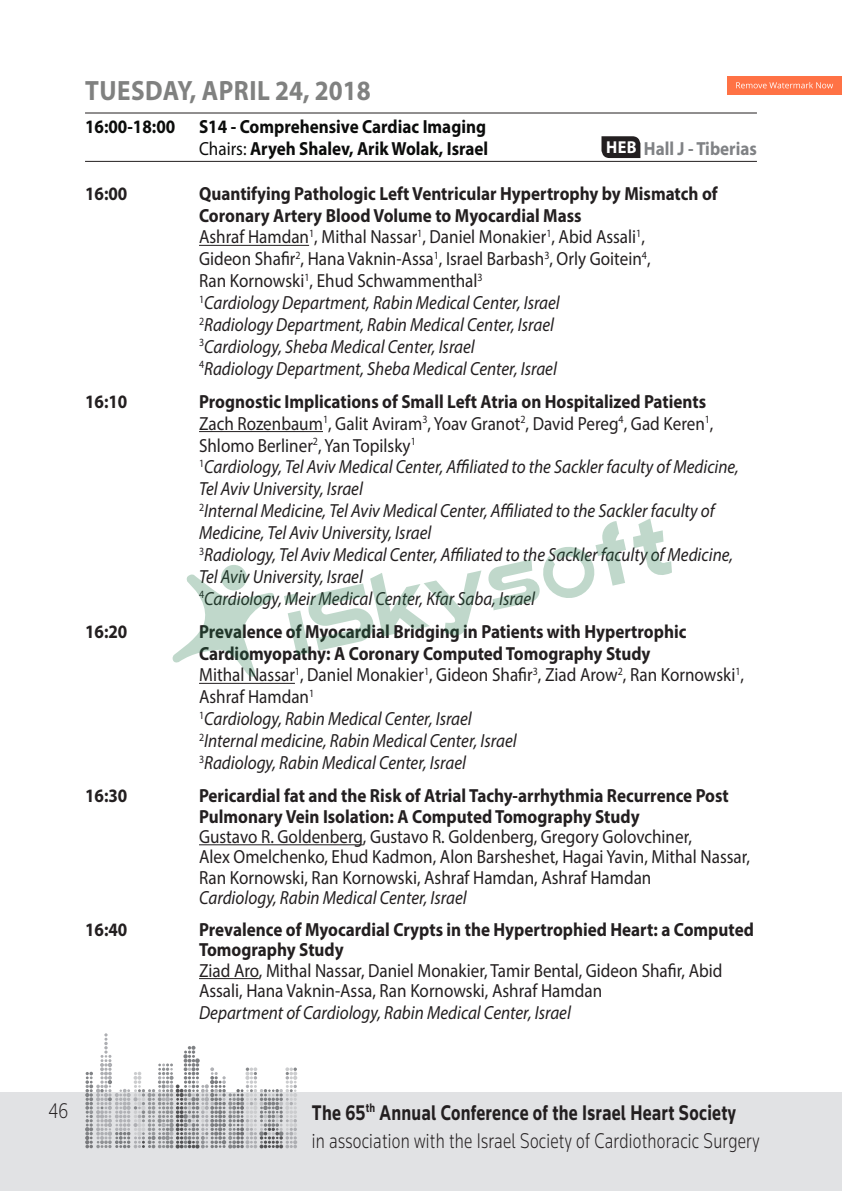
<style>
.page{position:relative;width:842px;height:1191px;background:#fff}
.page>*{position:absolute;margin:0;border:0;box-sizing:border-box;transform-origin:0 0}
.t1{font:700 28px "Myriad Pro";letter-spacing:.02em;color:#808180;scale:.9 1}
.t2{font:300 22px/28px "Knowledge";letter-spacing:.015em;color:#231f20;scale:.78 1}
.t3{font:300 22px "Knowledge";letter-spacing:.015em;color:#231f20;scale:.8 1}
.t4{font:italic 19px/21.8px "Myriad Pro";color:#231f20;scale:.9 1}
.t5{font:19px/20.4px "Myriad Pro";color:#231f20;scale:.9 1}
.t6{font:700 19px/20.4px "Myriad Pro";color:#231f20;scale:.9 1}
.t7{font:700 19px/21.8px "Myriad Pro";color:#0b0c0b;text-align:right;scale:.9 1}
.t8{font:700 19px "Myriad Pro";color:#808285;scale:.9 1}
.s1{font-weight:400}
.s2{font-size:17.2px;color:#fff}
.s3{font-weight:700;font-style:normal}
.s4{font-style:normal}
.s5{font-weight:700}
</style>
<div class="page">
<div style="left:0;top:1092px;width:842px;height:99px;background:#e1e2e4"></div>
<svg style="left:85px;top:1033px;width:212px;height:115px"></svg>
<hr style="left:85px;top:112px;width:672px;height:1px;background:#231f20">
<hr style="left:85px;top:161px;width:672px;height:1px;background:#231f20">
<hr style="left:199px;top:245px;width:110px;height:1px;background:#231f20">
<hr style="left:199px;top:431px;width:124px;height:1px;background:#231f20">
<hr style="left:199px;top:683px;width:96px;height:1px;background:#231f20">
<hr style="left:199px;top:844px;width:164px;height:1px;background:#231f20">
<hr style="left:199px;top:978px;width:60px;height:1px;background:#231f20">
<svg style="left:601px;top:136px;width:39px;height:22px"></svg>
<img style="left:172px;top:518px;width:500px;height:159px">
<img style="left:728px;top:76px;width:114px;height:18px">
<img style="left:736px;top:82px;width:48px;height:6px">
<h1 class="t1" style="left:85px;top:73px;width:319px">TUESDAY, APRIL 24, 2018</h1>
<p class="t7" style="left:85px;top:115px;width:449px">16:00-18:00 S14 - Comprehensive Cardiac Imaging<br><span class="s1">Chairs:</span> Aryeh Shalev, Arik Wolak, Israel</p>
<p class="t8" style="left:606px;top:136px;width:169px"><span class="s2">HEB</span> Hall J - Tiberias</p>
<p class="t6" style="left:85px;top:182px;width:49px">16:00</p>
<p class="t4" style="left:199px;top:182px;width:578px"><span class="s3">Quantifying Pathologic Left Ventricular Hypertrophy by Mismatch of Coronary Artery Blood Volume to Myocardial Mass<br></span><span class="s4">Ashraf Hamdan</span><sup>1</sup><span class="s4">, Mithal Nassar</span><sup>1</sup><span class="s4">, Daniel Monakier</span><sup>1</sup><span class="s4">, Abid Assali</span><sup>1</sup><span class="s4">,<br>Gideon Shafir</span><sup>2</sup><span class="s4">, Hana Vaknin-Assa</span><sup>1</sup><span class="s4">, Israel Barbash</span><sup>3</sup><span class="s4">, Orly Goitein</span><sup>4</sup><span class="s4">,<br>Ran Kornowski</span><sup>1</sup><span class="s4">, Ehud Schwammenthal</span><sup>3<br>1</sup>Cardiology Department, Rabin Medical Center, Israel<br><sup>2</sup>Radiology Department, Rabin Medical Center, Israel<br><sup>3</sup>Cardiology, Sheba Medical Center, Israel<br><sup>4</sup>Radiology Department, Sheba Medical Center, Israel</p>
<p class="t6" style="left:85px;top:390px;width:49px">16:10</p>
<p class="t4" style="left:199px;top:390px;width:601px"><span class="s3">Prognostic Implications of Small Left Atria on Hospitalized Patients </span><span class="s4">Zach Rozenbaum</span><sup>1</sup><span class="s4">, Galit Aviram</span><sup>3</sup><span class="s4">, Yoav Granot</span><sup>2</sup><span class="s4">, David Pereg</span><sup>4</sup><span class="s4">, Gad Keren</span><sup>1</sup><span class="s4">, Shlomo Berliner</span><sup>2</sup><span class="s4">, Yan Topilsky</span><sup>1<br>1</sup>Cardiology, Tel Aviv Medical Center, Affiliated to the Sackler faculty of Medicine, Tel Aviv University, Israel<br><sup>2</sup>Internal Medicine, Tel Aviv Medical Center, Affiliated to the Sackler faculty of Medicine, Tel Aviv University, Israel<br><sup>3</sup>Radiology, Tel Aviv Medical Center, Affiliated to the Sackler faculty of Medicine, Tel Aviv University, Israel<br><sup>4</sup>Cardiology, Meir Medical Center, Kfar Saba, Israel</p>
<p class="t6" style="left:85px;top:620px;width:49px">16:20</p>
<p class="t4" style="left:199px;top:620px;width:607px"><span class="s3">Prevalence of Myocardial Bridging in Patients with Hypertrophic Cardiomyopathy: A Coronary Computed Tomography Study<br></span><span class="s4">Mithal Nassar</span><sup>1</sup><span class="s4">, Daniel Monakier</span><sup>1</sup><span class="s4">, Gideon Shafir</span><sup>3</sup><span class="s4">, Ziad Arow</span><sup>2</sup><span class="s4">, Ran Kornowski</span><sup>1</sup><span class="s4">, Ashraf Hamdan</span><sup>1<br>1</sup>Cardiology, Rabin Medical Center, Israel<br><sup>2</sup>Internal medicine, Rabin Medical Center, Israel<br><sup>3</sup>Radiology, Rabin Medical Center, Israel</p>
<p class="t6" style="left:85px;top:785px;width:49px">16:30</p>
<p class="t6" style="left:199px;top:785px;width:590px">Pericardial fat and the Risk of Atrial Tachy-arrhythmia Recurrence Post<br>Pulmonary Vein Isolation: A Computed Tomography Study</p>
<p class="t5" style="left:199px;top:826px;width:614px">Gustavo R. Goldenberg, Gustavo R. Goldenberg, Gregory Golovchiner,<br>Alex Omelchenko, Ehud Kadmon, Alon Barsheshet, Hagai Yavin, Mithal Nassar,<br>Ran Kornowski, Ran Kornowski, Ashraf Hamdan, Ashraf Hamdan</p>
<p class="t4" style="left:199px;top:886px;width:299px">Cardiology, Rabin Medical Center, Israel</p>
<p class="t6" style="left:85px;top:918px;width:49px">16:40</p>
<p class="t6" style="left:199px;top:918px;width:618px">Prevalence of Myocardial Crypts in the Hypertrophied Heart: a Computed<br>Tomography Study</p>
<p class="t5" style="left:199px;top:959px;width:583px">Ziad Aro, Mithal Nassar, Daniel Monakier, Tamir Bental, Gideon Shafir, Abid<br>Assali, Hana Vaknin-Assa, Ran Kornowski, Ashraf Hamdan</p>
<p class="t4" style="left:199px;top:1001px;width:415px">Department of Cardiology, Rabin Medical Center, Israel</p>
<p class="t3" style="left:48px;top:1097px;width:26px">46</p>
<p class="t2" style="left:312px;top:1097px;width:576px"><span class="s5">The 65</span><sup>th</sup> <span class="s5">Annual Conference of the Israel Heart Society<br></span>in association with the Israel Society of Cardiothoracic Surgery</p>
</div>
